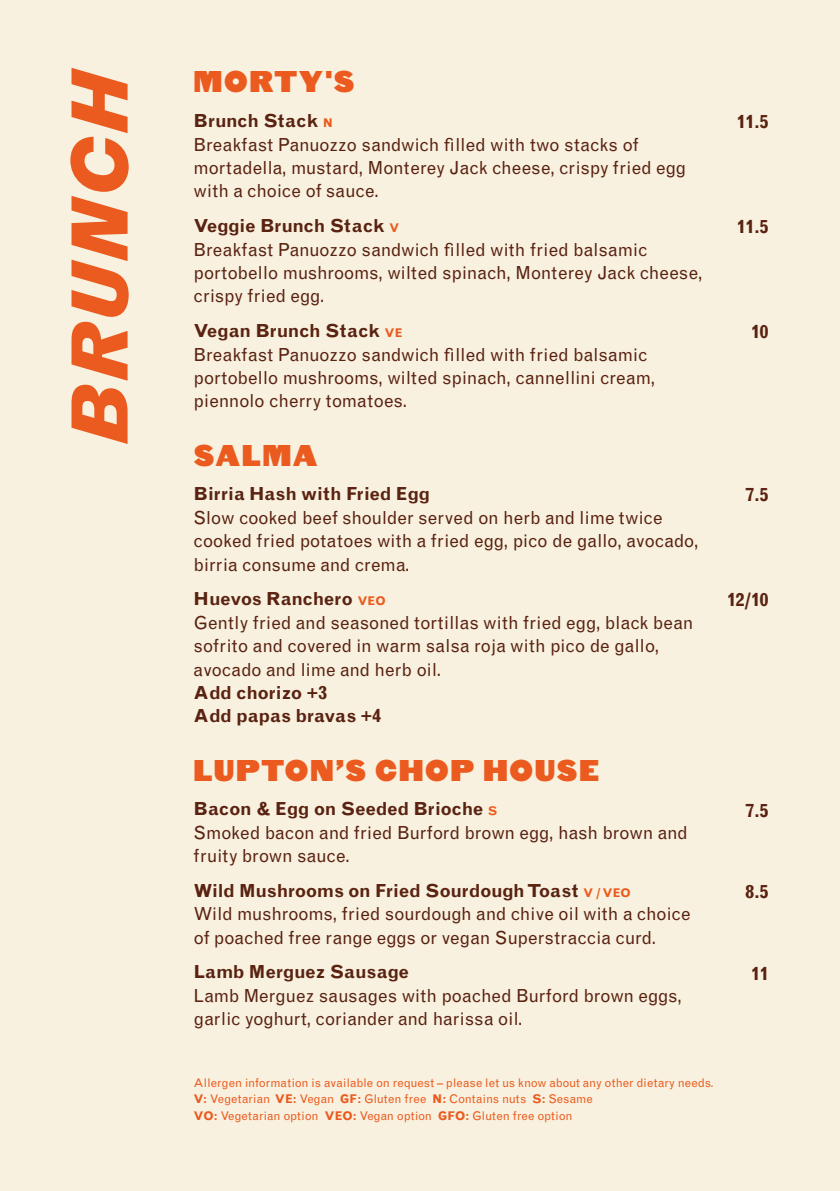
<style>
.page{position:relative;width:840px;height:1191px;background:#fff}
.page>*{position:absolute;margin:0;border:0;box-sizing:border-box;transform-origin:0 0}
.t1{font:italic 80px "Original Sans Three";color:#eb5b1f}
.t2{font:30px "Original Sans Four";letter-spacing:.05em;color:#eb5b1f}
.t3{font:18px/23.4px "Grotesque MT Std";letter-spacing:-.005em;color:#5a2211}
.t4{font:700 18px/23.4px "Grotesque MT Std";color:#5a2211}
.t5{font:12px/16.4px "Grotesque MT Std";color:#eb5b1f}
.s1{font-weight:700}
.s2{font-weight:700;font-size:12px;color:#eb5b1f}
</style>
<div class="page">
<div style="left:0;top:0;width:839px;height:1191px;background:#f8f1df"></div>
<h1 class="t1" style="left:41px;top:442px;width:378px;rotate:-90deg">BRUNCH</h1>
<h2 class="t2" style="left:193px;top:60px;width:162px">MORTY'S</h2>
<p class="t3" style="left:193px;top:109px;width:494px"><span class="s1">Brunch Stack</span> <span class="s2">N<br></span>Breakfast Panuozzo sandwich filled with two stacks of mortadella, mustard, Monterey Jack cheese, crispy fried egg with a choice of sauce.</p>
<p class="t3" style="left:193px;top:214px;width:510px"><span class="s1">Veggie Brunch Stack</span> <span class="s2">V<br></span>Breakfast Panuozzo sandwich filled with fried balsamic portobello mushrooms, wilted spinach, Monterey Jack cheese, crispy fried egg.</p>
<p class="t3" style="left:193px;top:319px;width:463px"><span class="s1">Vegan Brunch Stack</span> <span class="s2">VE<br></span>Breakfast Panuozzo sandwich filled with fried balsamic portobello mushrooms, wilted spinach, cannellini cream, piennolo cherry tomatoes.</p>
<h2 class="t2" style="left:193px;top:433px;width:125px">SALMA</h2>
<p class="t4" style="left:193px;top:482px;width:238px">Birria Hash with Fried Egg</p>
<p class="t3" style="left:193px;top:506px;width:506px">Slow cooked beef shoulder served on herb and lime twice cooked fried potatoes with a fried egg, pico de gallo, avocado, birria consume and crema.</p>
<p class="t3" style="left:193px;top:587px;width:501px"><span class="s1">Huevos Ranchero</span> <span class="s2">VEO<br></span>Gently fried and seasoned tortillas with fried egg, black bean sofrito and covered in warm salsa roja with pico de gallo, avocado and lime and herb oil.</p>
<p class="t4" style="left:193px;top:681px;width:189px">Add chorizo +3<br>Add papas bravas +4</p>
<h2 class="t2" style="left:193px;top:748px;width:407px">LUPTON’S CHOP HOUSE</h2>
<p class="t3" style="left:193px;top:797px;width:495px"><span class="s1">Bacon &amp; Egg on Seeded Brioche</span> <span class="s2">S<br></span>Smoked bacon and fried Burford brown egg, hash brown and fruity brown sauce.</p>
<p class="t3" style="left:193px;top:879px;width:498px"><span class="s1">Wild Mushrooms on Fried Sourdough Toast</span> <span class="s2">V / VEO<br></span>Wild mushrooms, fried sourdough and chive oil with a choice of poached free range eggs or vegan Superstraccia curd.</p>
<p class="t4" style="left:193px;top:960px;width:217px">Lamb Merguez Sausage</p>
<p class="t3" style="left:193px;top:984px;width:489px">Lamb Merguez sausages with poached Burford brown eggs, garlic yoghurt, coriander and harissa oil.</p>
<p class="t4" style="left:736px;top:110px;width:33px">11.5</p>
<p class="t4" style="left:736px;top:215px;width:33px">11.5</p>
<p class="t4" style="left:750px;top:320px;width:19px">10</p>
<p class="t4" style="left:745px;top:483px;width:25px">7.5</p>
<p class="t4" style="left:726px;top:588px;width:43px">12/10</p>
<p class="t4" style="left:745px;top:798px;width:25px">7.5</p>
<p class="t4" style="left:745px;top:880px;width:25px">8.5</p>
<p class="t4" style="left:750px;top:961px;width:19px">11</p>
<p class="t5" style="left:193px;top:1074px;width:521px">Allergen information is available on request – please let us know about any other dietary needs.<br><span class="s1">V:</span> Vegetarian <span class="s1">VE:</span> Vegan <span class="s1">GF:</span> Gluten free <span class="s1">N:</span> Contains nuts <span class="s1">S:</span> Sesame<br><span class="s1">VO:</span> Vegetarian option <span class="s1">VEO:</span> Vegan option <span class="s1">GFO:</span> Gluten free option</p>
</div>
